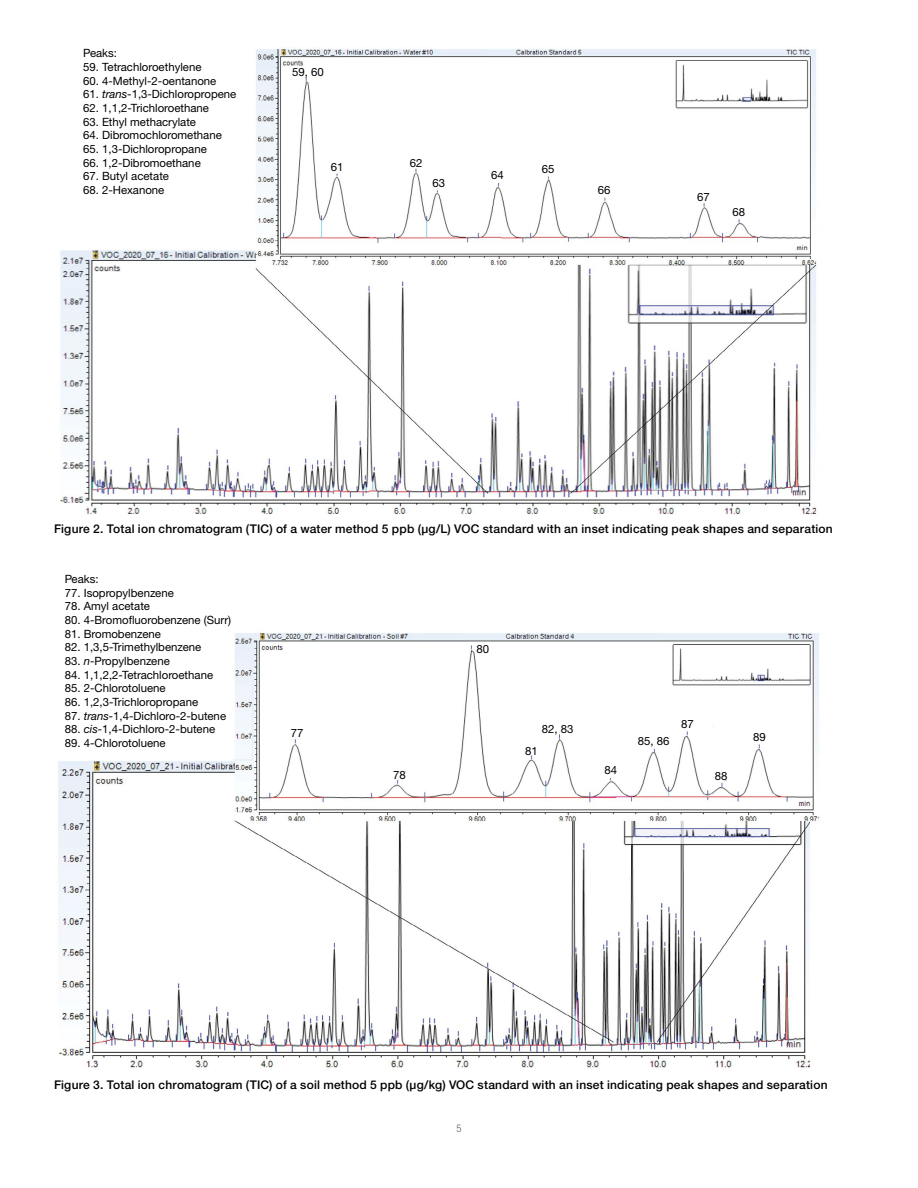
<style>
.page{position:relative;width:918px;height:1188px;background:#fff}
.page>*{position:absolute;margin:0;border:0;box-sizing:border-box;transform-origin:0 0}
.t1{font:500 12px "Helvetica Neue LTW1 G";letter-spacing:.02em;color:#000}
.t2{font:11.4px "Helvetica Neue LTW1 G";color:#000}
.t3{font:300 condensed 10.5px "Helvetica Neue LTW1 G";color:#58595b}
.s1{font-style:italic}
</style>
<div class="page">
<img style="left:60px;top:48px;width:757px;height:467px">
<img style="left:58px;top:633px;width:762px;height:435px">
<p class="t2" style="left:83px;top:46px;width:35px">Peaks:</p>
<p class="t2" style="left:83px;top:60px;width:120px">59. Tetrachloroethylene</p>
<p class="t2" style="left:83px;top:74px;width:135px">60. 4-Methyl-2-oentanone</p>
<p class="t2" style="left:83px;top:87px;width:155px">61. <span class="s1">trans</span>-1,3-Dichloropropene</p>
<p class="t2" style="left:83px;top:101px;width:127px">62. 1,1,2-Trichloroethane</p>
<p class="t2" style="left:83px;top:115px;width:114px">63. Ethyl methacrylate</p>
<p class="t2" style="left:83px;top:128px;width:140px">64. Dibromochloromethane</p>
<p class="t2" style="left:83px;top:142px;width:125px">65. 1,3-Dichloropropane</p>
<p class="t2" style="left:83px;top:156px;width:119px">66. 1,2-Dibromoethane</p>
<p class="t2" style="left:83px;top:169px;width:87px">67. Butyl acetate</p>
<p class="t2" style="left:83px;top:183px;width:83px">68. 2-Hexanone</p>
<p class="t2" style="left:292px;top:64px;width:33px">59, 60</p>
<p class="t2" style="left:331px;top:160px;width:14px">61</p>
<p class="t2" style="left:410px;top:156px;width:14px">62</p>
<p class="t2" style="left:433px;top:176px;width:14px">63</p>
<p class="t2" style="left:491px;top:168px;width:14px">64</p>
<p class="t2" style="left:542px;top:162px;width:14px">65</p>
<p class="t2" style="left:598px;top:183px;width:14px">66</p>
<p class="t2" style="left:697px;top:190px;width:14px">67</p>
<p class="t2" style="left:733px;top:205px;width:14px">68</p>
<p class="t1" style="left:54px;top:522px;width:780px">Figure 2. Total ion chromatogram (TIC) of a water method 5 ppb (µg/L) VOC standard with an inset indicating peak shapes and separation</p>
<p class="t2" style="left:65px;top:572px;width:35px">Peaks:</p>
<p class="t2" style="left:65px;top:586px;width:111px">77. Isopropylbenzene</p>
<p class="t2" style="left:65px;top:599px;width:87px">78. Amyl acetate</p>
<p class="t2" style="left:65px;top:613px;width:168px">80. 4-Bromofluorobenzene (Surr)</p>
<p class="t2" style="left:65px;top:627px;width:98px">81. Bromobenzene</p>
<p class="t2" style="left:65px;top:640px;width:138px">82. 1,3,5-Trimethylbenzene</p>
<p class="t2" style="left:65px;top:654px;width:107px">83. <span class="s1">n</span>-Propylbenzene</p>
<p class="t2" style="left:65px;top:668px;width:150px">84. 1,1,2,2-Tetrachloroethane</p>
<p class="t2" style="left:65px;top:681px;width:103px">85. 2-Chlorotoluene</p>
<p class="t2" style="left:65px;top:695px;width:135px">86. 1,2,3-Trichloropropane</p>
<p class="t2" style="left:65px;top:709px;width:163px">87. <span class="s1">trans-</span>1,4-Dichloro-2-butene</p>
<p class="t2" style="left:65px;top:722px;width:152px">88. <span class="s1">cis-</span>1,4-Dichloro-2-butene</p>
<p class="t2" style="left:65px;top:736px;width:103px">89. 4-Chlorotoluene</p>
<p class="t2" style="left:291px;top:726px;width:14px">77</p>
<p class="t2" style="left:393px;top:768px;width:14px">78</p>
<p class="t2" style="left:477px;top:642px;width:14px">80</p>
<p class="t2" style="left:542px;top:722px;width:33px">82, 83</p>
<p class="t2" style="left:525px;top:744px;width:14px">81</p>
<p class="t2" style="left:605px;top:763px;width:14px">84</p>
<p class="t2" style="left:638px;top:734px;width:33px">85, 86</p>
<p class="t2" style="left:681px;top:717px;width:14px">87</p>
<p class="t2" style="left:715px;top:769px;width:14px">88</p>
<p class="t2" style="left:753px;top:730px;width:14px">89</p>
<p class="t1" style="left:54px;top:1078px;width:775px">Figure 3. Total ion chromatogram (TIC) of a soil method 5 ppb (µg/kg) VOC standard with an inset indicating peak shapes and separation</p>
<p class="t3" style="left:456px;top:1122px;width:7px">5</p>
</div>
